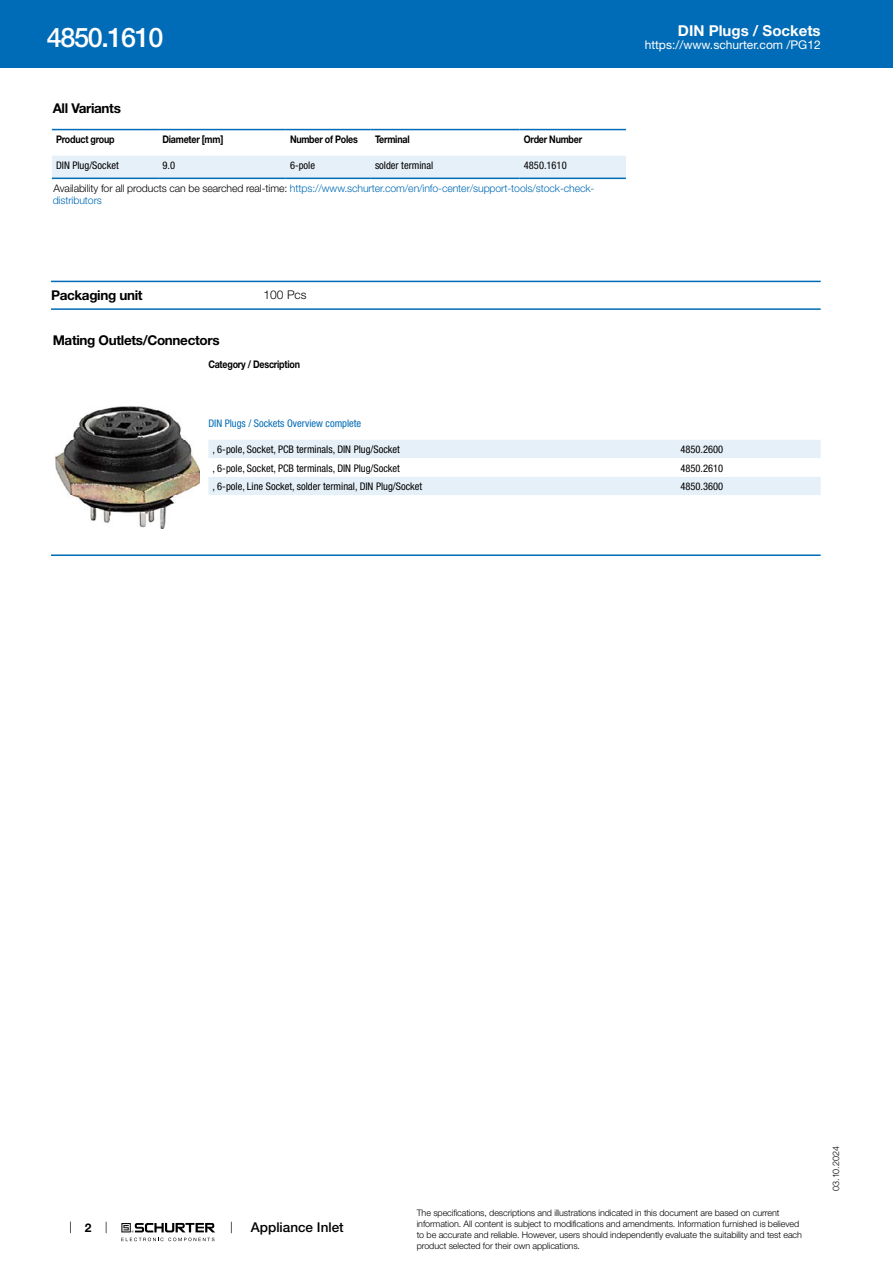
<style>
.page{position:relative;width:893px;height:1263px;background:#fff}
.page>*{position:absolute;margin:0;border:0;box-sizing:border-box;transform-origin:0 0}
.t1{font:500 27px "Helvetica Neue LT";letter-spacing:-.05em;color:#fff}
.t2{font:700 15px "Helvetica Neue LT";color:#fff}
.t3{font:700 13.5px "Helvetica Neue LT";letter-spacing:-.025em;color:#000}
.t4{font:500 13.5px "Helvetica Neue LT";color:#000}
.t5{font:12px "Helvetica Neue LT";color:#fff}
.t6{font:300 12px "Helvetica Neue LT";color:#000}
.t7{font:700 12px "Helvetica Neue LT";color:#000}
.t8{font:condensed 10.5px "Helvetica Neue LT";color:#000}
.t9{font:300 10.5px/22.6px "Helvetica Neue LT";letter-spacing:-.01em;color:#006bb6}
.t10{font:700 10.5px "Helvetica Neue LT";letter-spacing:-.025em;color:#000;scale:.85 1}
.t11{font:condensed 10.5px "Helvetica Neue LT";color:#006bb6}
.t12{font:300 9px/10.8px "Helvetica Neue LT";letter-spacing:-.01em;color:#000}
.s1{font-weight:400;font-stretch:condensed;color:#000}
.s2{color:#000}
</style>
<div class="page">
<svg style="left:70px;top:1221px;width:1px;height:12px"></svg>
<svg style="left:121px;top:1223px;width:94px;height:18px"></svg>
<div style="left:0;top:0;width:893px;height:68px;background:#006bb6"></div>
<svg style="left:52px;top:130px;width:574px;height:50px"></svg>
<div style="left:52px;top:156px;width:574px;height:22px;background:#e6f0f8"></div>
<hr style="left:52px;top:129px;width:106px;height:1px;background:#006bb6">
<hr style="left:158px;top:129px;width:128px;height:1px;background:#006bb6">
<hr style="left:286px;top:129px;width:85px;height:1px;background:#006bb6">
<hr style="left:371px;top:129px;width:149px;height:1px;background:#006bb6">
<hr style="left:520px;top:129px;width:106px;height:1px;background:#006bb6">
<hr style="left:52px;top:178px;width:106px;height:1px;background:#006bb6">
<hr style="left:158px;top:178px;width:128px;height:1px;background:#006bb6">
<hr style="left:286px;top:178px;width:85px;height:1px;background:#006bb6">
<hr style="left:371px;top:178px;width:149px;height:1px;background:#006bb6">
<hr style="left:520px;top:178px;width:106px;height:1px;background:#006bb6">
<hr style="left:51px;top:281px;width:770px;height:1px;background:#006bb6">
<hr style="left:51px;top:308px;width:770px;height:2px;background:#006bb6">
<img style="left:55px;top:407px;width:145px;height:121px">
<svg style="left:208px;top:440px;width:613px;height:55px"></svg>
<hr style="left:51px;top:554px;width:770px;height:2px;background:#006bb6">
<h1 class="t1" style="left:47px;top:21px;width:118px">4850.1610</h1>
<h3 class="t3" style="left:53px;top:99px;width:70px">All Variants</h3>
<p class="t10" style="left:56px;top:133px;width:70px">Product group</p>
<p class="t10" style="left:162px;top:133px;width:73px">Diameter [mm]</p>
<p class="t10" style="left:290px;top:133px;width:81px">Number of Poles</p>
<p class="t10" style="left:375px;top:133px;width:42px">Terminal</p>
<p class="t10" style="left:524px;top:133px;width:70px">Order Number</p>
<p class="t8" style="left:56px;top:159px;width:64px">DIN Plug/Socket</p>
<p class="t8" style="left:162px;top:159px;width:14px">9.0</p>
<p class="t8" style="left:290px;top:159px;width:27px">6-pole</p>
<p class="t8" style="left:375px;top:159px;width:60px">solder terminal</p>
<p class="t9" style="left:54px;top:154px;width:542px;text-indent:470px"><span class="s1">4850.1610<br></span><span class="s2">Availability for all products can be searched real-time:</span> https://www.schurter.com/en/info-center/support-tools/stock-check-</p>
<p class="t9" style="left:53px;top:189px;width:51px">distributors</p>
<h3 class="t3" style="left:51px;top:287px;width:93px">Packaging unit</h3>
<h3 class="t6" style="left:264px;top:287px;width:44px">100 Pcs</h3>
<h3 class="t3" style="left:53px;top:332px;width:168px">Mating Outlets/Connectors</h3>
<p class="t10" style="left:208px;top:358px;width:109px">Category / Description</p>
<h2 class="t2" style="left:678px;top:21px;width:144px">DIN Plugs / Sockets</h2>
<h3 class="t5" style="left:645px;top:38px;width:178px">https://www.schurter.com /PG12</h3>
<p class="t11" style="left:208px;top:417px;width:154px">DIN Plugs / Sockets Overview complete</p>
<p class="t8" style="left:213px;top:443px;width:189px">, 6-pole, Socket, PCB terminals, DIN Plug/Socket</p>
<p class="t8" style="left:680px;top:443px;width:44px">4850.2600</p>
<p class="t8" style="left:213px;top:462px;width:189px">, 6-pole, Socket, PCB terminals, DIN Plug/Socket</p>
<p class="t8" style="left:680px;top:462px;width:44px">4850.2610</p>
<p class="t8" style="left:213px;top:480px;width:211px">, 6-pole, Line Socket, solder terminal, DIN Plug/Socket</p>
<p class="t8" style="left:680px;top:480px;width:44px">4850.3600</p>
<h3 class="t7" style="left:85px;top:1220px;width:8px">2</h3>
<h3 class="t4" style="left:251px;top:1219px;width:94px">Appliance Inlet</h3>
<p class="t12" style="left:417px;top:1207px;width:387px">The specifications, descriptions and illustrations indicated in this document are based on current information. All content is subject to modifications and amendments. Information furnished is believed to be accurate and reliable. However, users should independently evaluate the suitability and test each product selected for their own applications.</p>
<p class="t12" style="left:830px;top:1191px;width:46px;rotate:-90deg">03.10.2024</p>
</div>
